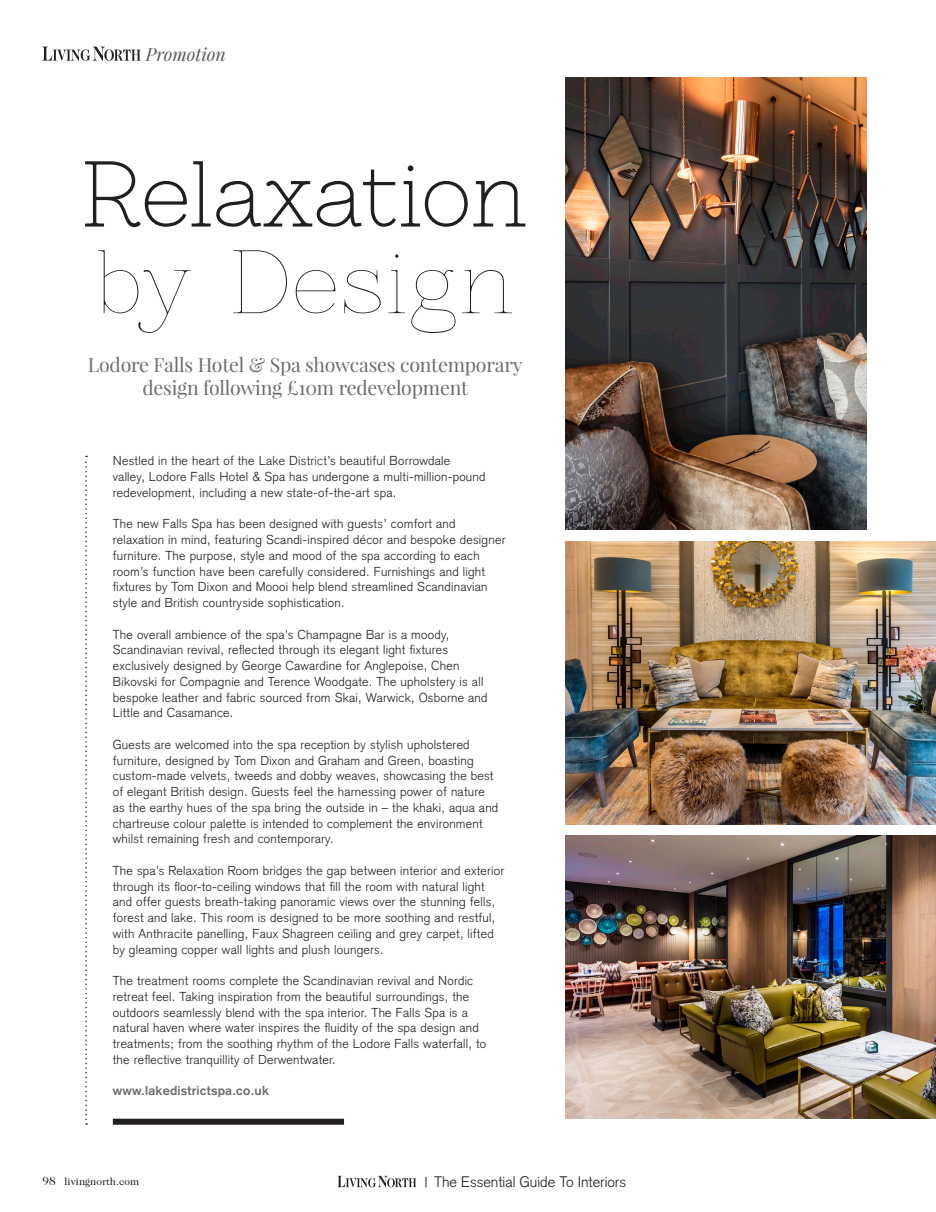
<style>
.page{position:relative;width:936px;height:1212px;background:#fff}
.page>*{position:absolute;margin:0;border:0;box-sizing:border-box;transform-origin:0 0}
.Captions{font:82.65px "Znikomit";letter-spacing:.04em;color:#231f20}
.Captions-2{font:19.5px "Playfair Display";letter-spacing:-.01em;color:#6c6d70}
.t1{font:italic 18px "Playfair Display";color:#57585a}
.t2{font:300 15px "Akzidenz Grotesk";color:#231f20}
.Captions-3{font:300 12.75px/15.8px "Akzidenz Grotesk";letter-spacing:.02em;color:#231f20}
.Captions-4{font:700 12.75px "Akzidenz Grotesk";letter-spacing:.02em;color:#6c6d70}
.t3{font:10.5px "Caslon Two Twenty Four";color:#231f20}
.s1{font-size:12px}
</style>
<div class="page">
<svg style="left:43px;top:47px;width:98px;height:14px"></svg>
<svg style="left:337px;top:1176px;width:79px;height:11px"></svg>
<svg style="left:85px;top:456px;width:2px;height:669px"></svg>
<div style="left:113px;top:1119px;width:231px;height:6px;background:#231f20"></div>
<svg style="left:85px;top:161px;width:441px;height:67px"></svg>
<img style="left:566px;top:78px;width:300px;height:451px">
<img style="left:566px;top:541px;width:369px;height:283px">
<img style="left:566px;top:836px;width:369px;height:283px">
<h3 class="t1" style="left:146px;top:42px;width:81px">Promotion</h3>
<p class="Captions" style="left:97px;top:231px;width:418px">by Design</p>
<p class="Captions-2" style="left:88px;top:352px;width:436px">Lodore Falls Hotel &amp; Spa showcases contemporary</p>
<p class="Captions-2" style="left:142px;top:376px;width:327px">design following £10m redevelopment</p>
<p class="Captions-3" style="left:113px;top:453px;width:374px">Nestled in the heart of the Lake District’s beautiful Borrowdale<br>valley, Lodore Falls Hotel &amp; Spa has undergone a multi-million-pound redevelopment, including a new state-of-the-art spa.</p>
<p class="Captions-3" style="left:113px;top:516px;width:394px">The new Falls Spa has been designed with guests’ comfort and relaxation in mind, featuring Scandi-inspired décor and bespoke designer furniture. The purpose, style and mood of the spa according to each room’s function have been carefully considered. Furnishings and light fixtures by Tom Dixon and Moooi help blend streamlined Scandinavian style and British countryside sophistication.</p>
<p class="Captions-3" style="left:113px;top:626px;width:376px">The overall ambience of the spa’s Champagne Bar is a moody, Scandinavian revival, reflected through its elegant light fixtures exclusively designed by George Cawardine for Anglepoise, Chen Bikovski for Compagnie and Terence Woodgate. The upholstery is all bespoke leather and fabric sourced from Skai, Warwick, Osborne and Little and Casamance.</p>
<p class="Captions-3" style="left:113px;top:736px;width:387px">Guests are welcomed into the spa reception by stylish upholstered furniture, designed by Tom Dixon and Graham and Green, boasting custom-made velvets, tweeds and dobby weaves, showcasing the best of elegant British design. Guests feel the harnessing power of nature as the earthy hues of the spa bring the outside in – the khaki, aqua and chartreuse colour palette is intended to complement the environment whilst remaining fresh and contemporary.</p>
<p class="Captions-3" style="left:113px;top:862px;width:393px">The spa’s Relaxation Room bridges the gap between interior and exterior through its floor-to-ceiling windows that fill the room with natural light and offer guests breath-taking panoramic views over the stunning fells, forest and lake. This room is designed to be more soothing and restful, with Anthracite panelling, Faux Shagreen ceiling and grey carpet, lifted by gleaming copper wall lights and plush loungers.</p>
<p class="Captions-3" style="left:113px;top:973px;width:375px">The treatment rooms complete the Scandinavian revival and Nordic retreat feel. Taking inspiration from the beautiful surroundings, the outdoors seamlessly blend with the spa interior. The Falls Spa is a natural haven where water inspires the fluidity of the spa design and treatments; from the soothing rhythm of the Lodore Falls waterfall, to the reflective tranquillity of Derwentwater.</p>
<p class="Captions-4" style="left:113px;top:1083px;width:157px">www.lakedistrictspa.co.uk</p>
<p class="t3" style="left:43px;top:1176px;width:98px"><span class="s1">98</span> livingnorth.com</p>
<p class="t2" style="left:434px;top:1173px;width:193px">The Essential Guide To Interiors</p>
</div>
